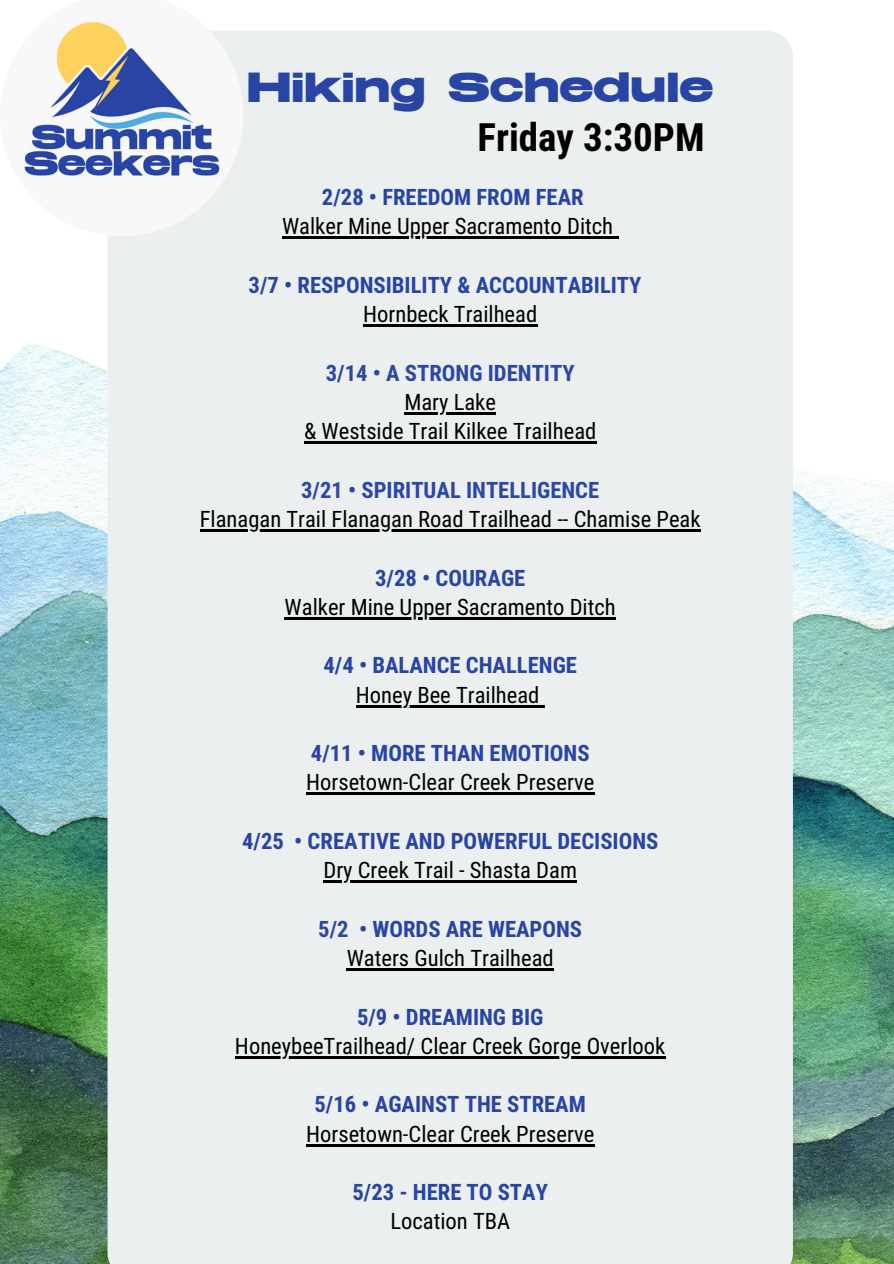
<style>
.page{position:relative;width:894px;height:1264px;background:#fff}
.page>*{position:absolute;margin:0;border:0;box-sizing:border-box;transform-origin:0 0}
.t1{font:700 42px "UNDERRATED Ultra";color:#2844a5}
.t2{font:700 39px "Roboto Condensed";color:#000}
.t3{font:22.65px "Roboto Condensed";color:#000}
.t4{font:700 22.65px "Roboto Condensed";color:#2844a5}
.t5{font:700 22.65px "Roboto Condensed";color:#2c47a6}
.s1{color:#2c47a6}
</style>
<div class="page">
<img style="left:0;top:344px;width:893px;height:919px">
<div style="left:107px;top:31px;width:685px;height:1232px;background:#ecefef"></div>
<img style="left:24px;top:22px;width:219px;height:214px">
<hr style="left:282px;top:237px;width:331px;height:2px;background:#000">
<hr style="left:363px;top:324px;width:174px;height:3px;background:#000">
<hr style="left:404px;top:412px;width:92px;height:2px;background:#000">
<hr style="left:304px;top:441px;width:292px;height:3px;background:#000">
<hr style="left:200px;top:529px;width:500px;height:2px;background:#000">
<hr style="left:284px;top:617px;width:331px;height:2px;background:#000">
<hr style="left:356px;top:705px;width:183px;height:2px;background:#000">
<hr style="left:306px;top:792px;width:288px;height:3px;background:#000">
<hr style="left:323px;top:880px;width:254px;height:2px;background:#000">
<hr style="left:346px;top:968px;width:207px;height:2px;background:#000">
<hr style="left:235px;top:1056px;width:185px;height:2px;background:#000">
<hr style="left:420px;top:1056px;width:245px;height:2px;background:#000">
<hr style="left:306px;top:1143px;width:288px;height:3px;background:#000">
<p class="t1" style="left:247px;top:70px;width:468px">Hiking Schedule</p>
<p class="t2" style="left:477px;top:115px;width:228px">Friday 3:30PM</p>
<h1 class="t4" style="left:322px;top:184px;width:263px">2/28 • FREEDOM FROM FEAR</h1>
<p class="t3" style="left:282px;top:213px;width:332px">Walker Mine Upper Sacramento Ditch</p>
<p class="t4" style="left:248px;top:272px;width:394px">3/7 • RESPONSIBILITY &amp; ACCOUNTABILITY</p>
<p class="t3" style="left:363px;top:301px;width:175px">Hornbeck Trailhead</p>
<p class="t5" style="left:326px;top:360px;width:250px">3/14 • A STRONG IDENTITY</p>
<p class="t3" style="left:404px;top:389px;width:93px">Mary Lake</p>
<p class="t3" style="left:304px;top:418px;width:294px">&amp; Westside Trail Kilkee Trailhead</p>
<p class="t5" style="left:301px;top:477px;width:299px">3/21 • SPIRITUAL INTELLIGENCE</p>
<p class="t3" style="left:200px;top:506px;width:502px">Flanagan Trail Flanagan Road Trailhead -- Chamise Peak</p>
<p class="t4" style="left:375px;top:564px;width:152px">3/28 • COURAGE</p>
<p class="t3" style="left:284px;top:594px;width:332px">Walker Mine Upper Sacramento Ditch</p>
<p class="t4" style="left:323px;top:652px;width:255px">4/4 • BALANCE CHALLENGE</p>
<p class="t3" style="left:356px;top:681px;width:185px">Honey Bee Trailhead</p>
<p class="t4" style="left:311px;top:740px;width:280px">4/11 • MORE THAN EMOTIONS</p>
<p class="t3" style="left:306px;top:769px;width:289px">Horsetown-Clear Creek Preserve</p>
<p class="t4" style="left:242px;top:828px;width:417px">4/25 • CREATIVE AND POWERFUL DECISIONS</p>
<p class="t3" style="left:323px;top:857px;width:255px">Dry Creek Trail - Shasta Dam</p>
<p class="t4" style="left:318px;top:915px;width:265px"><span class="s1">5/2</span> • WORDS ARE WEAPONS</p>
<p class="t3" style="left:346px;top:945px;width:208px">Waters Gulch Trailhead</p>
<p class="t4" style="left:357px;top:1003px;width:188px">5/9 • DREAMING BIG</p>
<p class="t3" style="left:235px;top:1032px;width:432px">HoneybeeTrailhead/ Clear Creek Gorge Overlook</p>
<p class="t4" style="left:314px;top:1091px;width:273px">5/16 • AGAINST THE STREAM</p>
<p class="t3" style="left:306px;top:1120px;width:289px">Horsetown-Clear Creek Preserve</p>
<p class="t4" style="left:352px;top:1179px;width:197px">5/23 - HERE TO STAY</p>
<p class="t3" style="left:390px;top:1208px;width:121px">Location TBA</p>
</div>
